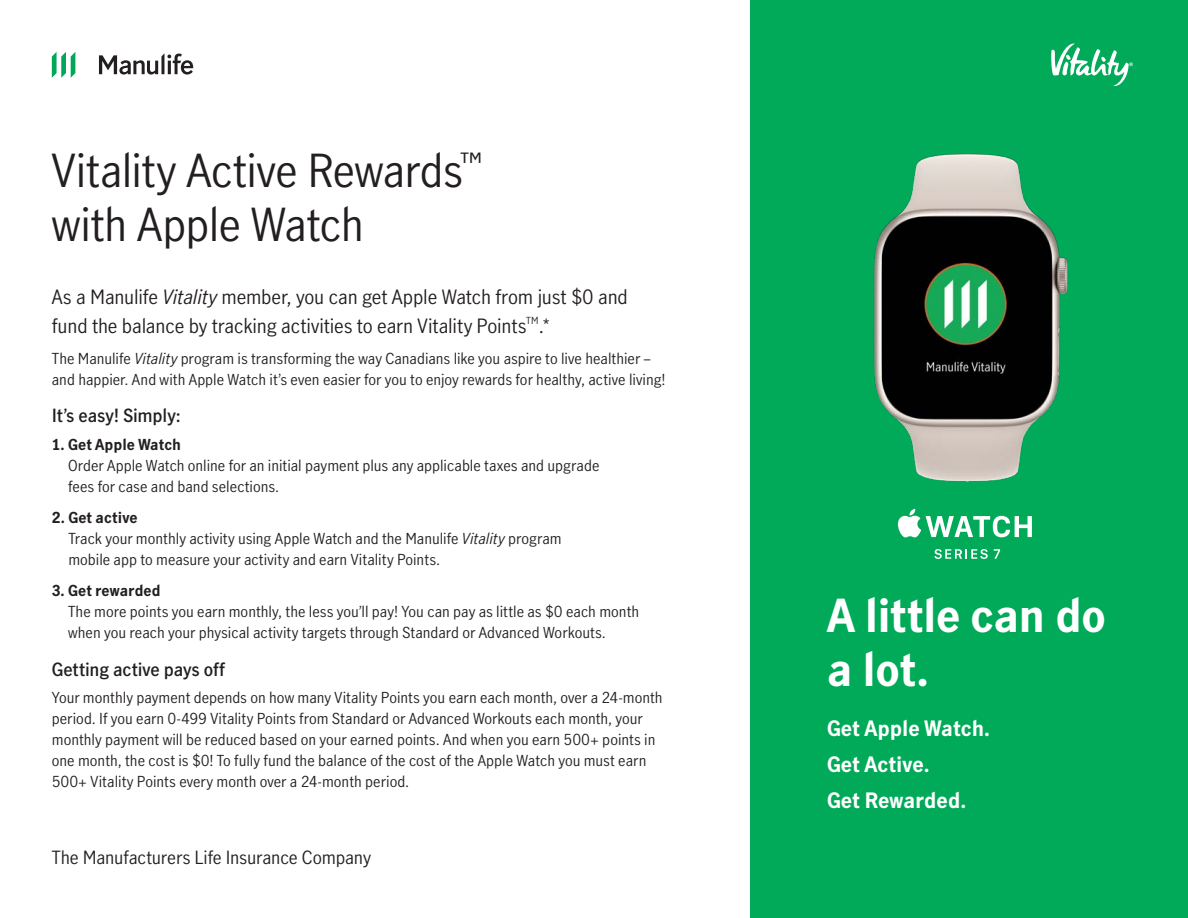
<style>
.page{position:relative;width:1188px;height:918px;background:#fff}
.page>*{position:absolute;margin:0;border:0;box-sizing:border-box;transform-origin:0 0}
.Cover_header___Ligh{font:45px/54px "Manulife JH Sans Optimized";letter-spacing:-.015em;color:#231f20}
.Cover_header___Light{font:700 45px/54px "Manulife JH Sans Optimized";letter-spacing:-.015em;color:#fff}
.Intro_text___Regukar{font:700 21px "Manulife JH Sans Optimized";color:#fff}
.Intro_text___Light{font:19.5px/28.5px "Manulife JH Sans Optimized";letter-spacing:-.01em;color:#231f20}
.Subheader___Demibol{font:600 18px "Manulife JH Sans Optimized";letter-spacing:-.01em;color:#231f20}
.TMLIC___Regular_12{font:18px "Manulife JH Sans Optimized";letter-spacing:-.005em;color:#231f20}
.Body_text___Light_1{font:15px/21px "Manulife JH Sans Optimized";color:#231f20}
.s1{font-style:italic}
.s2{font-weight:700}
</style>
<div class="page">
<div style="left:751px;top:0;width:437px;height:918px;background:#00aa58"></div>
<svg style="left:99px;top:53px;width:94px;height:22px"></svg>
<svg style="left:52px;top:52px;width:23px;height:26px"></svg>
<svg style="left:1051px;top:44px;width:82px;height:42px"></svg>
<svg style="left:934px;top:549px;width:54px;height:10px"></svg>
<svg style="left:898px;top:509px;width:134px;height:29px"></svg>
<svg style="left:994px;top:549px;width:6px;height:10px"></svg>
<img style="left:874px;top:153px;width:194px;height:329px">
<h1 class="Cover_header___Ligh" style="left:52px;top:142px;width:433px">Vitality Active Rewards<sup>™ </sup>with Apple Watch</h1>
<p class="Intro_text___Light" style="left:52px;top:282px;width:578px">As a Manulife <span class="s1">Vitality</span> member, you can get Apple Watch from just $0 and fund the balance by tracking activities to earn Vitality Points<sup>TM</sup>.*</p>
<p class="Body_text___Light_1" style="left:52px;top:347px;width:615px">The Manulife <span class="s1">Vitality</span> program is transforming the way Canadians like you aspire to live healthier – and happier. And with Apple Watch it’s even easier for you to enjoy rewards for healthy, active living!</p>
<h2 class="Subheader___Demibol" style="left:52px;top:403px;width:130px">It’s easy! Simply:</h2>
<p class="Body_text___Light_1" style="left:68px;top:433px;width:533px;text-indent:-16px"><span class="s2">1. Get Apple Watch<br></span>Order Apple Watch online for an initial payment plus any applicable taxes and upgrade fees for case and band selections.</p>
<p class="Body_text___Light_1" style="left:68px;top:506px;width:495px;text-indent:-17px"><span class="s2">2. Get active<br></span>Track your monthly activity using Apple Watch and the Manulife <span class="s1">Vitality</span> program mobile app to measure your activity and earn Vitality Points.</p>
<p class="Body_text___Light_1" style="left:68px;top:580px;width:573px;text-indent:-16px"><span class="s2">3. Get rewarded<br></span>The more points you earn monthly, the less you’ll pay! You can pay as little as $0 each month when you reach your physical activity targets through Standard or Advanced Workouts.</p>
<h2 class="Subheader___Demibol" style="left:52px;top:657px;width:175px">Getting active pays off</h2>
<p class="Body_text___Light_1" style="left:52px;top:687px;width:612px">Your monthly payment depends on how many Vitality Points you earn each month, over a 24-month period. If you earn 0-499 Vitality Points from Standard or Advanced Workouts each month, your monthly payment will be reduced based on your earned points. And when you earn 500+ points in one month, the cost is $0! To fully fund the balance of the cost of the Apple Watch you must earn 500+ Vitality Points every month over a 24-month period.</p>
<p class="TMLIC___Regular_12" style="left:52px;top:845px;width:321px">The Manufacturers Life Insurance Company</p>
<p class="Cover_header___Light" style="left:827px;top:587px;width:280px">A little can do a lot.</p>
<p class="Intro_text___Regukar" style="left:827px;top:714px;width:165px">Get Apple Watch.</p>
<p class="Intro_text___Regukar" style="left:827px;top:750px;width:104px">Get Active.</p>
<p class="Intro_text___Regukar" style="left:827px;top:786px;width:141px">Get Rewarded.</p>
</div>
